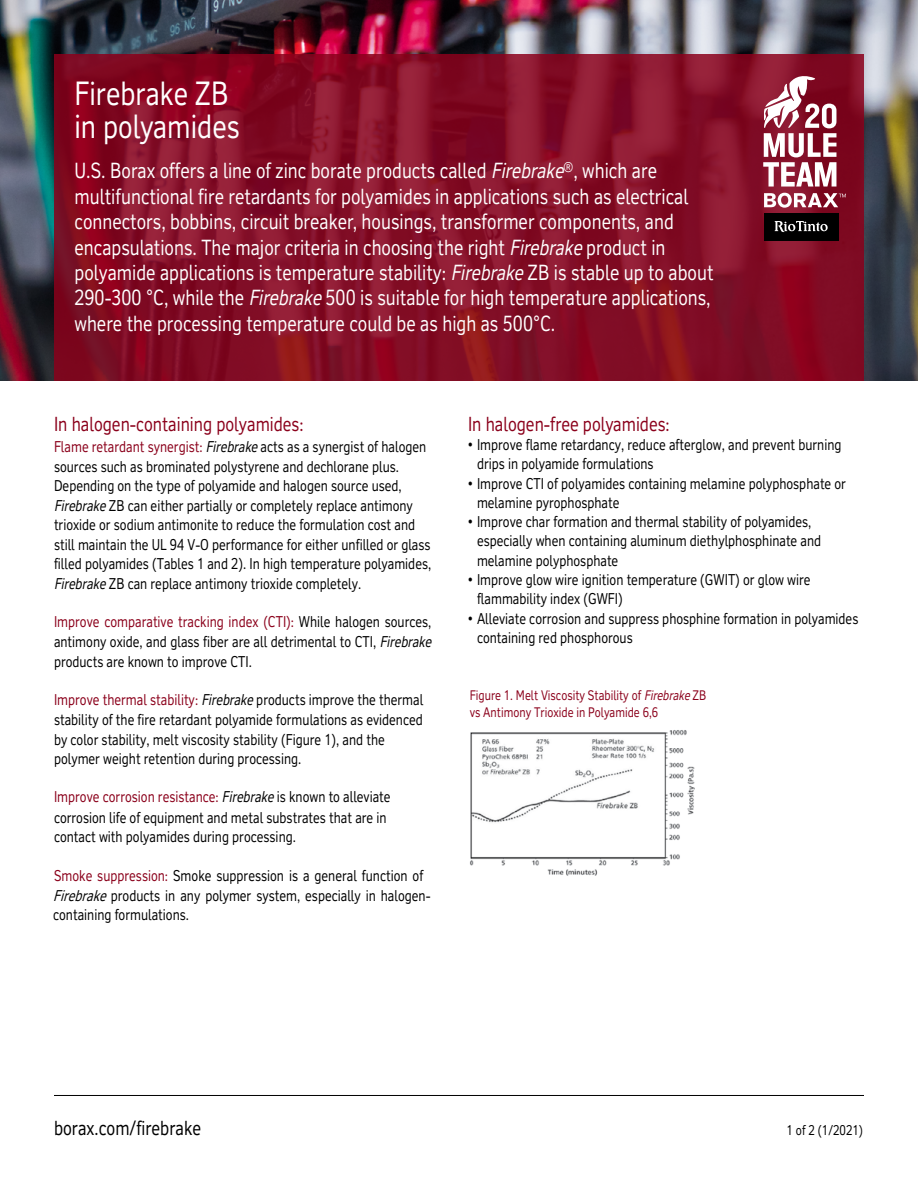
<style>
.page{position:relative;width:918px;height:1188px;background:#fff}
.page>*{position:absolute;margin:0;border:0;box-sizing:border-box;transform-origin:0 0}
.t1{font:32.25px/33.5px "RT Vickerman";color:#fff;scale:.85 1}
.t2{font:21px/25.5px "RT Vickerman";color:#fff;scale:.85 1}
.t3{font:19.5px "RT Vickerman";color:#8b001b;scale:.85 1}
.t4{font:19.5px "RT Vickerman";color:#000;scale:.85 1}
.t5{font:15px/19.5px "RT Vickerman";color:#000;scale:.85 1}
.t6{font:13.5px "RT Vickerman";color:#000;scale:.85 1}
.t7{font:13.35px/16.8px "RT Vickerman";color:#8b001b;scale:.85 1}
.s1{font-style:italic}
.s2{color:#8b001b}
</style>
<div class="page">
<hr style="left:54px;top:1095px;width:810px;height:1px;background:#000">
<img style="left:0;top:0;width:918px;height:380px">
<svg style="left:54px;top:54px;width:810px;height:326px;background:#850e27"></svg>
<svg style="left:763px;top:72px;width:73px;height:115px"></svg>
<svg style="left:764px;top:193px;width:82px;height:15px"></svg>
<div style="left:764px;top:213px;width:75px;height:27px;background:#000"></div>
<svg style="left:775px;top:221px;width:53px;height:11px"></svg>
<img style="left:470px;top:730px;width:225px;height:146px">
<h1 class="t1" style="left:75px;top:76px;width:196px">Firebrake ZB in polyamides</h1>
<p class="t2" style="left:75px;top:157px;width:753px">U.S. Borax offers a line of zinc borate products called <span class="s1">Firebrake</span><sup>®</sup>, which are multifunctional fire retardants for polyamides in applications such as electrical connectors, bobbins, circuit breaker, housings, transformer components, and encapsulations. The major criteria in choosing the right <span class="s1">Firebrake</span> product in polyamide applications is temperature stability: <span class="s1">Firebrake</span> ZB is stable up to about 290-300 °C, while the <span class="s1">Firebrake</span> 500 is suitable for high temperature applications, where the processing temperature could be as high as 500°C.</p>
<h3 class="t3" style="left:54px;top:412px;width:295px">In halogen-containing polyamides:</h3>
<p class="t5" style="left:54px;top:437px;width:445px"><span class="s2">Flame retardant synergist:</span> <span class="s1">Firebrake</span> acts as a synergist of halogen sources such as brominated polystyrene and dechlorane plus.<br>Depending on the type of polyamide and halogen source used, <span class="s1">Firebrake</span> ZB can either partially or completely replace antimony trioxide or sodium antimonite to reduce the formulation cost and still maintain the UL 94 V-O performance for either unfilled or glass filled polyamides (Tables 1 and 2). In high temperature polyamides, <span class="s1">Firebrake</span> ZB can replace antimony trioxide completely.</p>
<p class="t5" style="left:54px;top:611px;width:446px;line-height:20px;text-align:justify"><span class="s2">Improve comparative tracking index (CTI):</span> While halogen sources, antimony oxide, and glass fiber are all detrimental to CTI, <span class="s1">Firebrake </span>products are known to improve CTI.</p>
<p class="t5" style="left:54px;top:690px;width:436px"><span class="s2">Improve thermal stability:</span> <span class="s1">Firebrake</span> products improve the thermal stability of the fire retardant polyamide formulations as evidenced by color stability, melt viscosity stability (Figure 1), and the polymer weight retention during processing.</p>
<p class="t5" style="left:54px;top:787px;width:398px;line-height:20px"><span class="s2">Improve corrosion resistance:</span> <span class="s1">Firebrake</span> is known to alleviate corrosion life of equipment and metal substrates that are in contact with polyamides during processing.</p>
<p class="t5" style="left:53px;top:866px;width:446px"><span class="s2">Smoke suppression:</span> Smoke suppression is a general function of<br><span class="s1">Firebrake</span>products in any polymer system, especially in halogen&shy;containing formulations.</p>
<h3 class="t3" style="left:468px;top:412px;width:239px">In halogen-free polyamides:</h3>
<p class="t5" style="left:477px;top:435px;width:430px;line-height:19px;text-indent:-9px">• Improve flame retardancy, reduce afterglow, and prevent burning drips in polyamide formulations</p>
<p class="t5" style="left:477px;top:473px;width:436px;text-indent:-9px">• Improve CTI of polyamides containing melamine polyphosphate or melamine pyrophosphate</p>
<p class="t5" style="left:477px;top:512px;width:406px;text-indent:-9px">• Improve char formation and thermal stability of polyamides, especially when containing aluminum diethylphosphinate and melamine polyphosphate</p>
<p class="t5" style="left:477px;top:570px;width:394px;line-height:19px;text-indent:-9px">• Improve glow wire ignition temperature (GWIT) or glow wire flammability index (GWFI)</p>
<p class="t5" style="left:477px;top:608px;width:450px;text-indent:-9px">• Alleviate corrosion and suppress phosphine formation in polyamides containing red phosphorous</p>
<p class="t7" style="left:470px;top:687px;width:280px">Figure 1. Melt Viscosity Stability of <span class="s1">Firebrake</span> ZB vs Antimony Trioxide in Polyamide 6,6</p>
<h3 class="t4" style="left:54px;top:1116px;width:175px">borax.com/firebrake</h3>
<p class="t6" style="left:787px;top:1122px;width:91px">1 of 2 (1/2021)</p>
</div>
